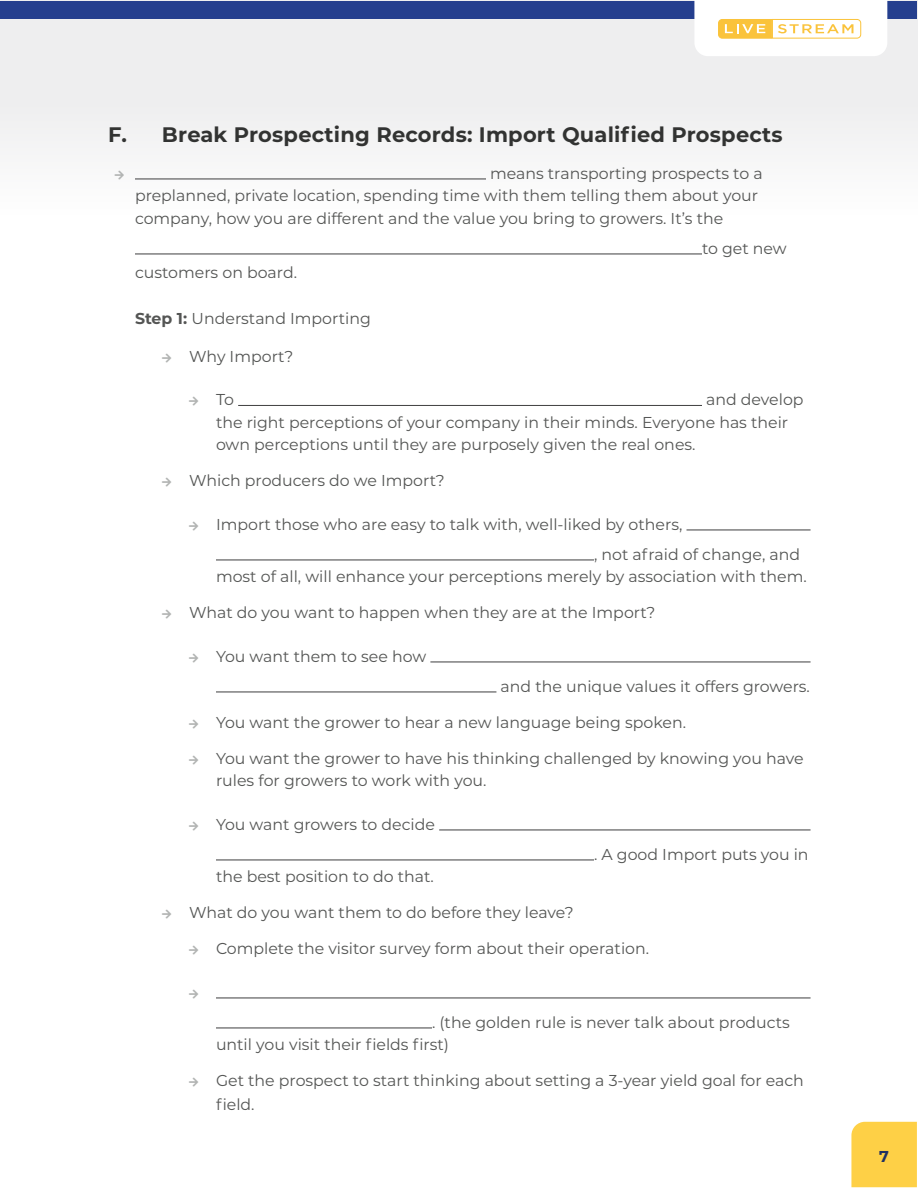
<style>
.page{position:relative;width:918px;height:1188px;background:#fff}
.page>*{position:absolute;margin:0;border:0;box-sizing:border-box;transform-origin:0 0}
.h3{font:700 21px "Montserrat";letter-spacing:.01em;color:#323332}
.t1{font:15.75px/22.5px "Montserrat";color:#545554}
.t2{font:700 15.75px "Montserrat";color:#203062}
.s1{font-weight:700}
</style>
<div class="page">
<div style="left:0;top:0;width:918px;height:215px;background:#eeeeef"></div>
<div style="left:1px;top:1px;width:916px;height:18px;background:#253f8e"></div>
<div style="left:851px;top:1122px;width:66px;height:65px;background:#fed046"></div>
<svg style="left:694px;top:0;width:193px;height:56px;background:#fef6e5"></svg>
<hr style="left:135px;top:179px;width:351px;height:1px;background:#3e3e3f">
<hr style="left:135px;top:254px;width:567px;height:1px;background:#3e3e3f">
<hr style="left:238px;top:405px;width:464px;height:1px;background:#3e3e3f">
<hr style="left:687px;top:530px;width:124px;height:1px;background:#3e3e3f">
<hr style="left:216px;top:560px;width:378px;height:1px;background:#3e3e3f">
<hr style="left:430px;top:662px;width:381px;height:1px;background:#3e3e3f">
<hr style="left:216px;top:692px;width:280px;height:1px;background:#3e3e3f">
<hr style="left:439px;top:830px;width:372px;height:1px;background:#3e3e3f">
<hr style="left:216px;top:860px;width:378px;height:1px;background:#3e3e3f">
<hr style="left:216px;top:998px;width:595px;height:1px;background:#3e3e3f">
<hr style="left:216px;top:1028px;width:216px;height:1px;background:#3e3e3f">
<svg style="left:115px;top:175px;width:9px;height:4px"></svg>
<p class="h3" style="left:108px;top:119px;width:676px">F. Break Prospecting Records: Import Qualified Prospects</p>
<p class="t1" style="left:135px;top:161px;width:629px;text-indent:355px">means transporting prospects to a preplanned, private location, spending time with them telling them about your company, how you are different and the value you bring to growers. It’s the</p>
<p class="t1" style="left:702px;top:236px;width:86px">to get new</p>
<p class="t1" style="left:135px;top:260px;width:164px">customers on board.</p>
<p class="t1" style="left:135px;top:307px;width:237px"><span class="s1">Step 1:</span> Understand Importing</p>
<p class="t1" style="left:189px;top:344px;width:106px">Why Import?</p>
<p class="t1" style="left:216px;top:388px;width:20px">To</p>
<p class="t1" style="left:216px;top:388px;width:589px;text-indent:490px">and develop the right perceptions of your company in their minds. Everyone has their own perceptions until they are purposely given the real ones.</p>
<p class="t1" style="left:189px;top:469px;width:257px">Which producers do we Import?</p>
<p class="t1" style="left:594px;top:508px;width:208px;line-height:30px;text-indent:-378px">Import those who are easy to talk with, well-liked by others,<br>, not afraid of change, and</p>
<p class="t1" style="left:216px;top:565px;width:592px">most of all, will enhance your perceptions merely by association with them.</p>
<p class="t1" style="left:189px;top:601px;width:468px">What do you want to happen when they are at the Import?</p>
<p class="t1" style="left:216px;top:644px;width:212px">You want them to see how</p>
<p class="t1" style="left:501px;top:674px;width:311px">and the unique values it offers growers.</p>
<p class="t1" style="left:216px;top:710px;width:472px">You want the grower to hear a new language being spoken.</p>
<p class="t1" style="left:216px;top:746px;width:589px">You want the grower to have his thinking challenged by knowing you have rules for growers to work with you.</p>
<p class="t1" style="left:216px;top:812px;width:221px">You want growers to decide</p>
<p class="t1" style="left:594px;top:842px;width:216px">. A good Import puts you in</p>
<p class="t1" style="left:216px;top:865px;width:219px">the best position to do that.</p>
<p class="t1" style="left:189px;top:901px;width:386px">What do you want them to do before they leave?</p>
<p class="t1" style="left:216px;top:937px;width:435px">Complete the visitor survey form about their operation.</p>
<p class="t1" style="left:216px;top:1010px;width:575px;text-indent:216px">. (the golden rule is never talk about products until you visit their fields first)</p>
<p class="t1" style="left:216px;top:1068px;width:589px;line-height:24px">Get the prospect to start thinking about setting a 3-year yield goal for each field.</p>
<p class="t2" style="left:879px;top:1145px;width:11px">7</p>
</div>
